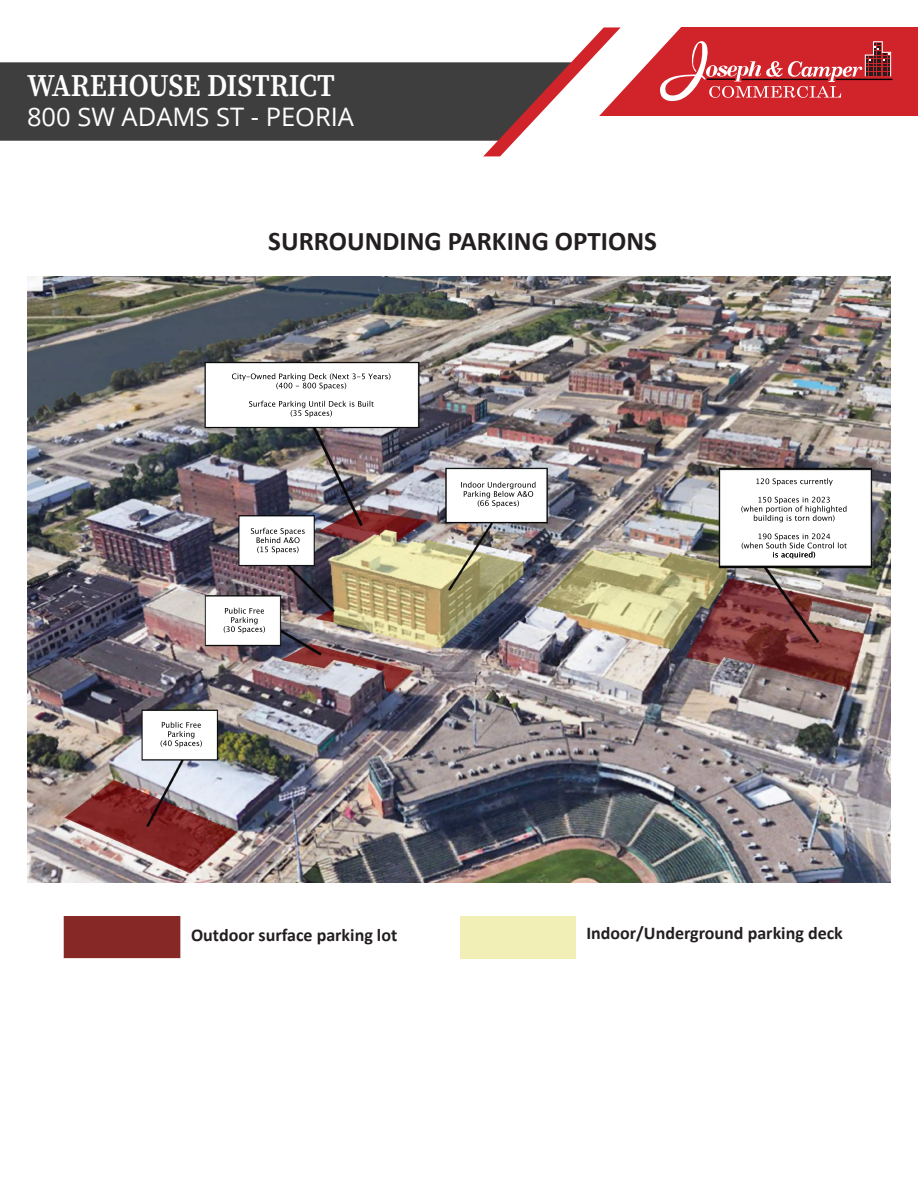
<style>
.page{position:relative;width:918px;height:1188px;background:#fff}
.page>*{position:absolute;margin:0;border:0;box-sizing:border-box;transform-origin:0 0}
.t1{font:31.5px "Source Serif Variable";letter-spacing:-.005em;color:#fff;scale:.91 1}
.t2{font:700 27px "Calibri";color:#231f20}
.t3{font:25.5px "Open Sans";color:#fff}
.t4{font:700 18px "Calibri";color:#231f20}
</style>
<div class="page">
<div style="left:0;top:62px;width:483px;height:79px;background:#3e3e3f"></div>
<svg style="left:483px;top:27px;width:435px;height:129px"></svg>
<img style="left:27px;top:277px;width:863px;height:605px">
<div style="left:64px;top:916px;width:116px;height:42px;background:#862826"></div>
<div style="left:460px;top:916px;width:116px;height:42px;background:#f1efb6"></div>
<p class="t1" style="left:27px;top:64px;width:340px">WAREHOUSE DISTRICT</p>
<p class="t3" style="left:27px;top:100px;width:329px">800 SW ADAMS ST - PEORIA</p>
<p class="t2" style="left:268px;top:222px;width:390px">SURROUNDING PARKING OPTIONS</p>
<p class="t4" style="left:191px;top:923px;width:208px">Outdoor surface parking lot</p>
<p class="t4" style="left:586px;top:920px;width:258px">Indoor/Underground parking deck</p>
</div>
